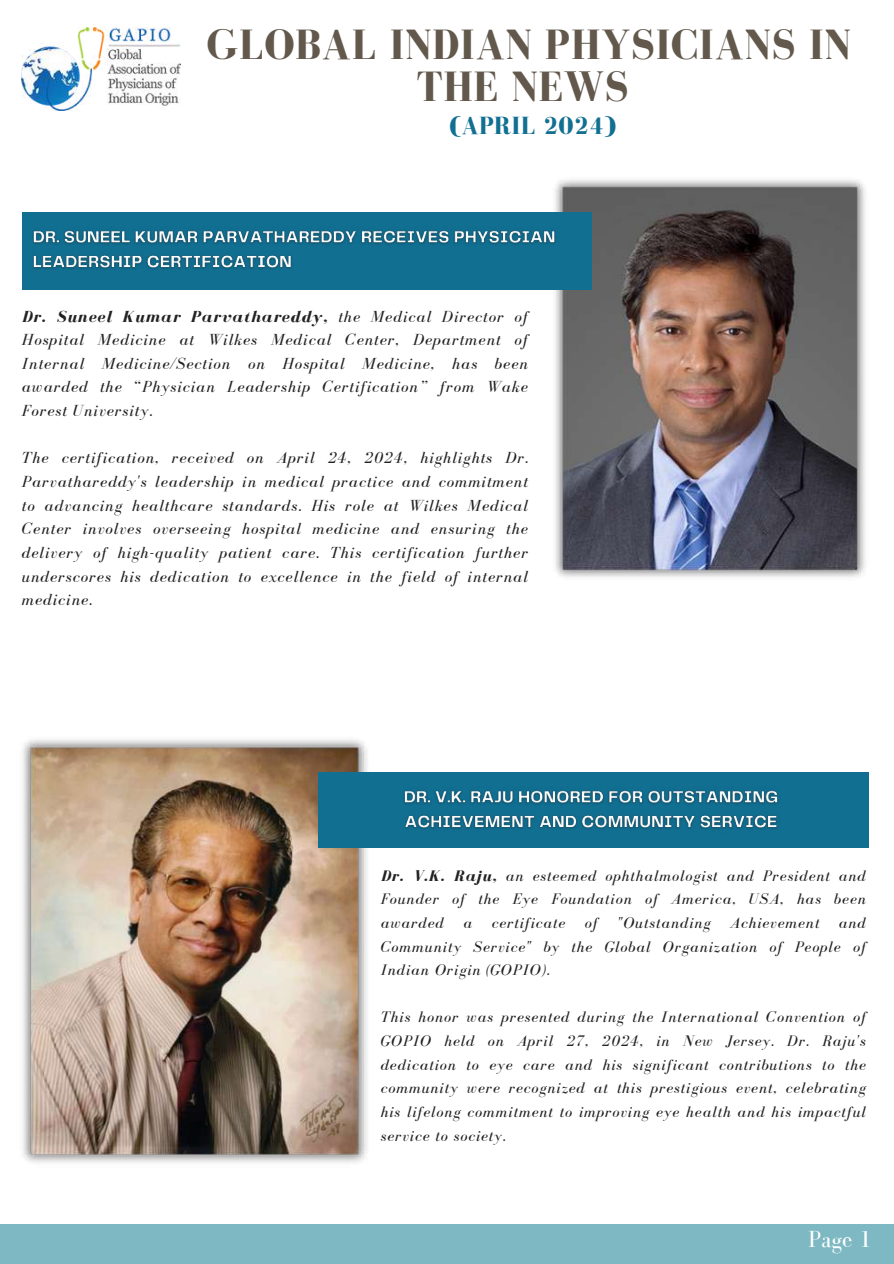
<style>
.page{position:relative;width:894px;height:1264px;background:#fff}
.page>*{position:absolute;margin:0;border:0;box-sizing:border-box;transform-origin:0 0}
.t1{font:700 43.5px/41.7px "Bodoni FLF";letter-spacing:.01em;color:#62584b;text-align:center}
.t2{font:700 25.5px "Bodoni FLF";letter-spacing:.01em;color:#116f92}
.t3{font:24px "Bodoni FLF";color:#fff}
.t4{font:italic 16.5px/23.7px "Bodoni FLF";letter-spacing:.06em;color:#222;text-align:justify}
.t5{font:italic 15.75px/23.7px "Bodoni FLF";letter-spacing:.06em;color:#222;text-align:justify}
.s1{font-weight:700}
</style>
<div class="page">
<div style="left:0;top:1224px;width:893px;height:39px;background:#7eb9c3"></div>
<img style="left:22px;top:27px;width:158px;height:84px">
<img style="left:555px;top:179px;width:311px;height:399px">
<div style="left:22px;top:212px;width:569px;height:78px;background:#116f92"></div>
<img style="left:22px;top:739px;width:345px;height:424px">
<div style="left:318px;top:772px;width:550px;height:76px;background:#116f92"></div>
<img style="left:32px;top:230px;width:524px;height:39px">
<img style="left:404px;top:790px;width:374px;height:39px">
<h1 class="t1" style="left:207px;top:24px;width:645px">GLOBAL INDIAN PHYSICIANS IN<br>THE NEWS</h1>
<h2 class="t2" style="left:449px;top:111px;width:168px">(APRIL 2024)</h2>
<p class="t4" style="left:22px;top:304px;width:507px"><span class="s1">Dr. Suneel Kumar Parvathareddy,</span> the Medical Director of Hospital Medicine at Wilkes Medical Center, Department of Internal Medicine/Section on Hospital Medicine, has been awarded the “Physician Leadership Certification” from Wake Forest University.</p>
<p class="t4" style="left:22px;top:446px;width:507px">The certification, received on April 24, 2024, highlights Dr.<br>Parvathareddy's leadership in medical practice and commitment to advancing healthcare standards. His role at Wilkes Medical Center involves overseeing hospital medicine and ensuring the delivery of high-quality patient care. This certification further underscores his dedication to excellence in the field of internal medicine.</p>
<p class="t5" style="left:380px;top:863px;width:486px"><span class="s1">Dr. V.K. Raju,</span> an esteemed ophthalmologist and President and Founder of the Eye Foundation of America, USA, has been awarded a certificate of "Outstanding Achievement and Community Service" by the Global Organization of People of Indian Origin (GOPIO).</p>
<p class="t5" style="left:380px;top:1005px;width:486px">This honor was presented during the International Convention of GOPIO held on April 27, 2024, in New Jersey. Dr. Raju's dedication to eye care and his significant contributions to the community were recognized at this prestigious event, celebrating his lifelong commitment to improving eye health and his impactful service to society.</p>
<h3 class="t3" style="left:808px;top:1225px;width:65px">Page 1</h3>
</div>
